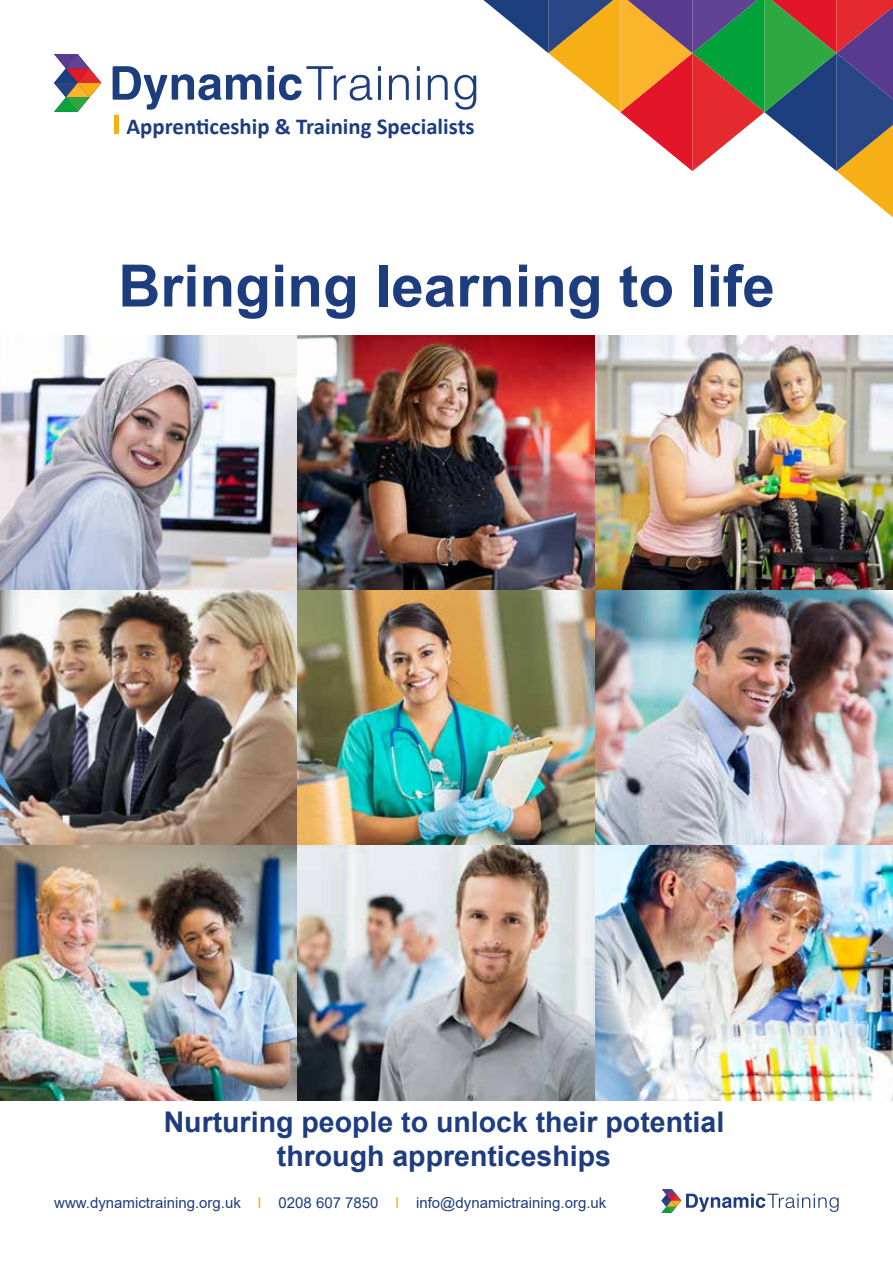
<style>
.page{position:relative;width:893px;height:1263px;background:#fff}
.page>*{position:absolute;margin:0;border:0;box-sizing:border-box;transform-origin:0 0}
.t1{font:700 58.5px "Arial";color:#1e3d7f}
.t2{font:700 28.5px/34.2px "Arial";color:#1e3d7f;text-align:center}
.t3{font:700 22.8px "Calibri";color:#1e3d7f}
.t4{font:15px "Arial";color:#1e3d7f}
.s1{color:#f8af14}
</style>
<div class="page">
<svg style="left:483px;top:0;width:410px;height:217px"></svg>
<hr style="left:115px;top:115px;width:4px;height:19px;background:#f8af14">
<img style="left:0;top:335px;width:893px;height:765px">
<svg style="left:661px;top:1189px;width:178px;height:24px"></svg>
<svg style="left:113px;top:66px;width:148px;height:44px"></svg>
<svg style="left:268px;top:66px;width:104px;height:35px"></svg>
<svg style="left:378px;top:66px;width:3px;height:5px"></svg>
<hr style="left:378px;top:76px;width:3px;height:24px;background:#1d3e7d">
<svg style="left:389px;top:75px;width:20px;height:25px"></svg>
<svg style="left:417px;top:66px;width:3px;height:5px"></svg>
<hr style="left:417px;top:76px;width:3px;height:24px;background:#1d3e7d">
<svg style="left:428px;top:75px;width:20px;height:25px"></svg>
<svg style="left:454px;top:75px;width:22px;height:35px"></svg>
<svg style="left:54px;top:54px;width:47px;height:58px"></svg>
<h3 class="t3" style="left:126px;top:110px;width:350px">Apprenticeship &amp; Training Specialists</h3>
<h1 class="t1" style="left:118px;top:245px;width:658px">Bringing learning to life</h1>
<h2 class="t2" style="left:164px;top:1105px;width:562px">Nurturing people to unlock their potential through apprenticeships</h2>
<p class="t4" style="left:54px;top:1192px;width:554px">www.dynamictraining.org.uk <span class="s1">I</span> 0208 607 7850 <span class="s1">I</span> info@dynamictraining.org.uk</p>
</div>
